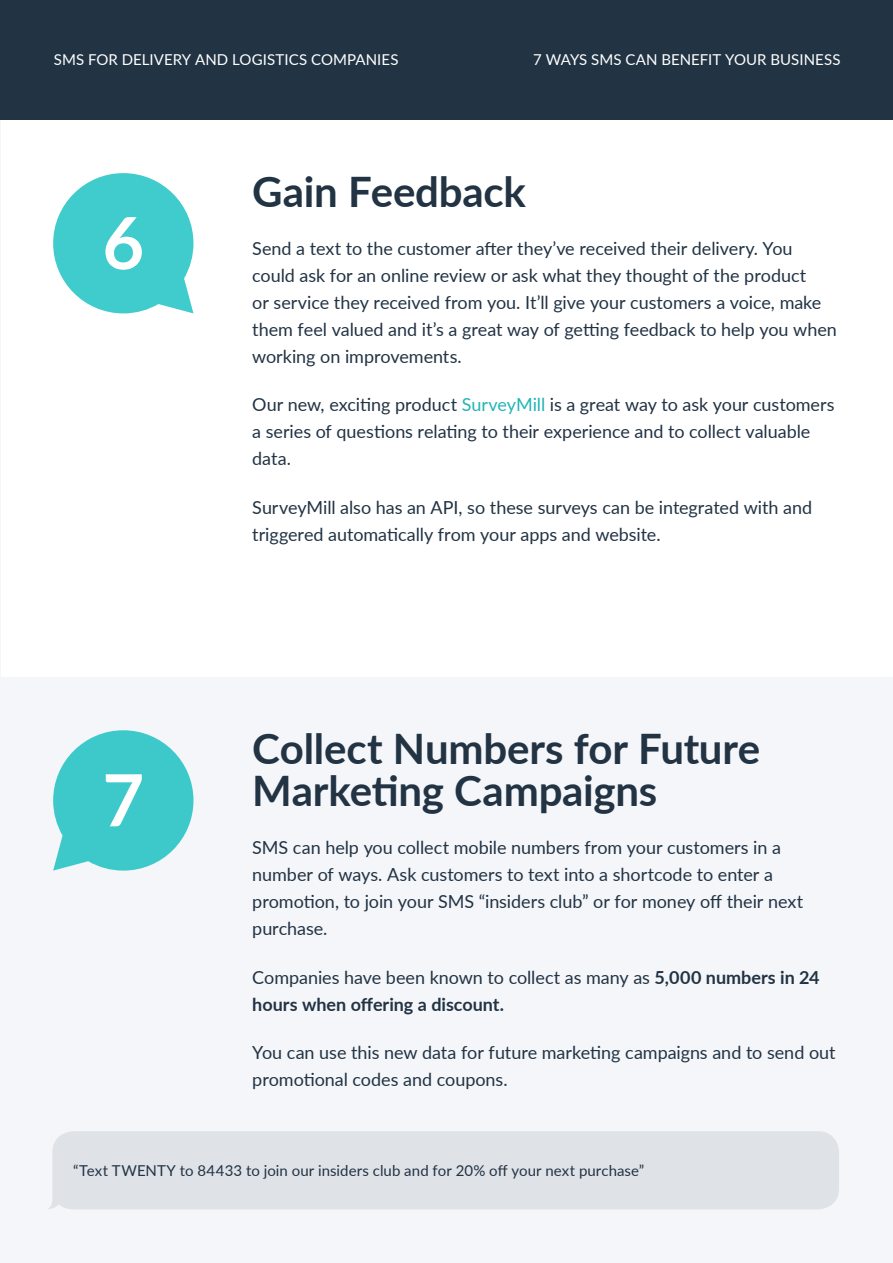
<style>
.page{position:relative;width:893px;height:1263px;background:#fff}
.page>*{position:absolute;margin:0;border:0;box-sizing:border-box;transform-origin:0 0}
.t1{font:700 72px "Lato";color:#fff}
.t2{font:700 42px/42px "Lato";letter-spacing:-.005em;color:#234}
.t3{font:18px/27px "Lato";letter-spacing:-.005em;color:#234}
.t4{font:700 18px/27px "Lato";color:#234}
.t5{font:15px "Lato";letter-spacing:.005em;color:#234}
.t6{font:15px "Lato";letter-spacing:.005em;color:#fff}
.s1{color:#22b5b7}
.s2{font-weight:400}
</style>
<div class="page">
<div style="left:0;top:0;width:893px;height:120px;background:#234"></div>
<hr style="left:0;top:120px;width:1px;height:557px;background:#f4f6f9">
<div style="left:0;top:677px;width:893px;height:586px;background:#f4f6f9"></div>
<svg style="left:53px;top:173px;width:140px;height:140px"></svg>
<svg style="left:53px;top:730px;width:140px;height:140px"></svg>
<div style="left:48px;top:1131px;width:791px;height:78px;background:#dfe2e7"></div>
<p class="t6" style="left:54px;top:49px;width:346px">SMS FOR DELIVERY AND LOGISTICS COMPANIES</p>
<p class="t6" style="left:533px;top:49px;width:309px">7 WAYS SMS CAN BENEFIT YOUR BUSINESS</p>
<h1 class="t1" style="left:102px;top:190px;width:43px">6</h1>
<h1 class="t1" style="left:102px;top:747px;width:43px">7</h1>
<h2 class="t2" style="left:252px;top:169px;width:275px">Gain Feedback</h2>
<p class="t3" style="left:252px;top:234px;width:586px">Send a text to the customer after they’ve received their delivery. You could ask for an online review or ask what they thought of the product<br>or service they received from you. It’ll give your customers a voice, make them feel valued and it’s a great way of getting feedback to help you when working on improvements.</p>
<p class="t3" style="left:252px;top:391px;width:584px">Our new, exciting product <span class="s1">SurveyMill</span> is a great way to ask your customers a series of questions relating to their experience and to collect valuable data.</p>
<p class="t3" style="left:252px;top:493px;width:561px">SurveyMill also has an API, so these surveys can be integrated with and triggered automatically from your apps and website.</p>
<h2 class="t2" style="left:252px;top:726px;width:509px">Collect Numbers for Future<br>Marketing Campaigns</h2>
<p class="t3" style="left:252px;top:833px;width:552px">SMS can help you collect mobile numbers from your customers in a number of ways. Ask customers to text into a shortcode to enter a promotion, to join your SMS “insiders club” or for money off their next purchase.</p>
<p class="t4" style="left:252px;top:963px;width:569px"><span class="s2">Companies have been known to collect as many as</span> 5,000 numbers in 24 hours when offering a discount.</p>
<p class="t3" style="left:252px;top:1038px;width:585px">You can use this new data for future marketing campaigns and to send out promotional codes and coupons.</p>
<p class="t5" style="left:73px;top:1160px;width:573px">“Text TWENTY to 84433 to join our insiders club and for 20% off your next purchase”</p>
</div>
